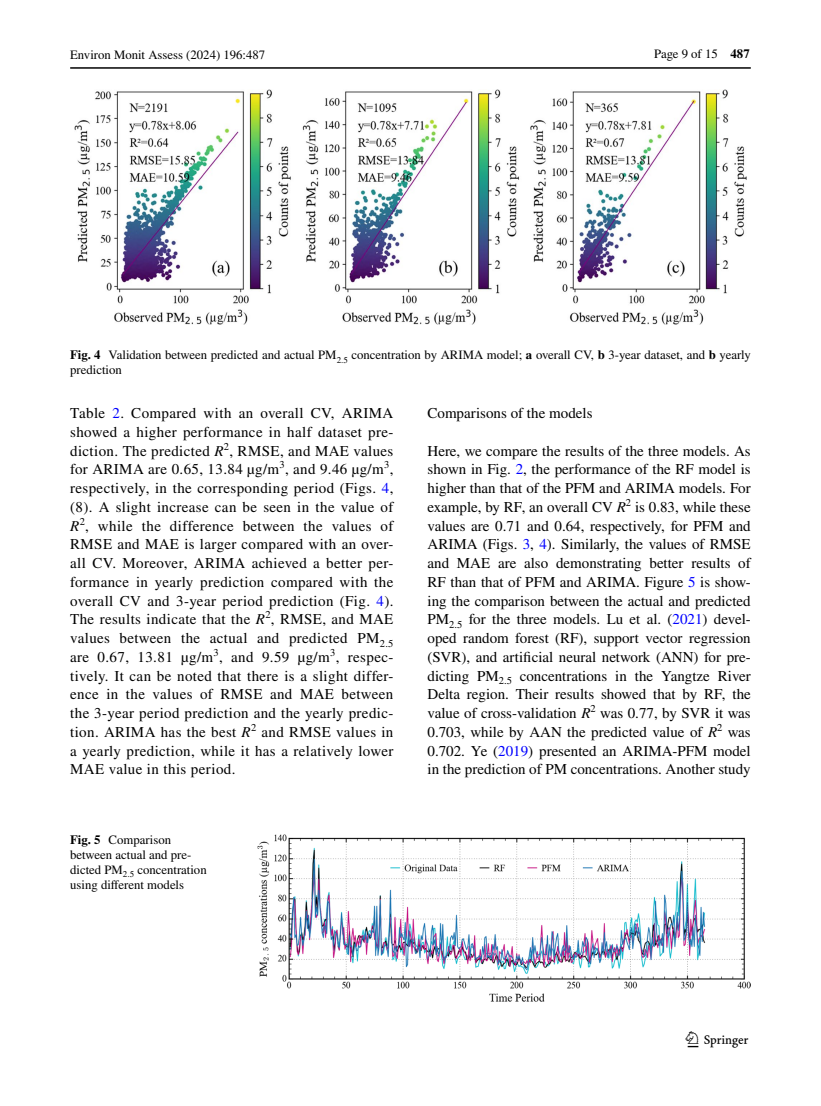
<style>
.page{position:relative;width:821px;height:1106px;background:#fff}
.page>*{position:absolute;margin:0;border:0;box-sizing:border-box;transform-origin:0 0}
.t1{font:22.5px "Springnew Regular 3";color:#000}
.t2{font:15px/18.8px "STIX";color:#000;text-align:justify}
.t3{font:12.75px/15px "STIX";color:#000}
.s1{font-weight:700}
.s2{color:#00f}
.s3{font-style:italic}
</style>
<div class="page">
<hr style="left:70px;top:67px;width:680px;height:2px;background:#000">
<img style="left:74px;top:89px;width:672px;height:235px">
<img style="left:257px;top:834px;width:493px;height:167px">
<p class="t3" style="left:70px;top:48px;width:197px">Environ Monit Assess (2024) 196:487</p>
<p class="t3" style="left:654px;top:47px;width:97px">Page 9 of 15 <span class="s1">487</span></p>
<p class="t3" style="left:70px;top:348px;width:682px"><span class="s1">Fig. 4</span> Validation between predicted and actual PM<sub>2.5</sub> concentration by ARIMA model; <span class="s1">a</span> overall CV, <span class="s1">b</span> 3-year dataset, and <span class="s1">b</span> yearly prediction</p>
<p class="t2" style="left:70px;top:404px;width:325px">Table <span class="s2">2</span>. Compared with an overall CV, ARIMA showed a higher performance in half dataset pre&shy;diction. The predicted <span class="s3">R</span><sup>2</sup>, RMSE, and MAE values for ARIMA are 0.65, 13.84 µg/m<sup>3</sup>, and 9.46 µg/m<sup>3</sup>, respectively, in the corresponding period (Figs. <span class="s2">4</span>, (8). A slight increase can be seen in the value of <span class="s3">R</span><sup>2</sup>, while the difference between the values of RMSE and MAE is larger compared with an over&shy;all CV. Moreover, ARIMA achieved a better per&shy;formance in yearly prediction compared with the overall CV and 3-year period prediction (Fig. <span class="s2">4</span>).<br>The results indicate that the <span class="s3">R</span><sup>2</sup>, RMSE, and MAE values between the actual and predicted PM<sub>2.5 </sub>are 0.67, 13.81 µg/m<sup>3</sup>, and 9.59 µg/m<sup>3</sup>, respec&shy;tively. It can be noted that there is a slight differ&shy;ence in the values of RMSE and MAE between the 3-year period prediction and the yearly predic&shy;tion. ARIMA has the best <span class="s3">R</span><sup>2</sup> and RMSE values in a yearly prediction, while it has a relatively lower MAE value in this period.</p>
<p class="t2" style="left:427px;top:404px;width:166px">Comparisons of the models</p>
<p class="t2" style="left:427px;top:442px;width:325px">Here, we compare the results of the three models. As shown in Fig. <span class="s2">2</span>, the performance of the RF model is higher than that of the PFM and ARIMA models. For example, by RF, an overall CV <span class="s3">R</span><sup>2</sup> is 0.83, while these values are 0.71 and 0.64, respectively, for PFM and ARIMA (Figs. <span class="s2">3</span>, <span class="s2">4</span>). Similarly, the values of RMSE and MAE are also demonstrating better results of RF than that of PFM and ARIMA. Figure <span class="s2">5</span> is show&shy;ing the comparison between the actual and predicted PM<sub>2.5</sub> for the three models. Lu et al. (<span class="s2">2021</span>) devel&shy;oped random forest (RF), support vector regression (SVR), and artificial neural network (ANN) for pre&shy;dicting PM<sub>2.5</sub> concentrations in the Yangtze River Delta region. Their results showed that by RF, the value of cross-validation <span class="s3">R</span><sup>2</sup> was 0.77, by SVR it was 0.703, while by AAN the predicted value of <span class="s3">R</span><sup>2</sup> was 0.702. Ye (<span class="s2">2019</span>) presented an ARIMA-PFM model in the prediction of PM concentrations. Another study</p>
<p class="t3" style="left:70px;top:833px;width:138px"><span class="s1">Fig. 5</span> Comparison between actual and pre&shy;dicted PM<sub>2.5</sub> concentration using different models</p>
<h1 class="t1" style="left:687px;top:1031px;width:62px">1 3</h1>
</div>
